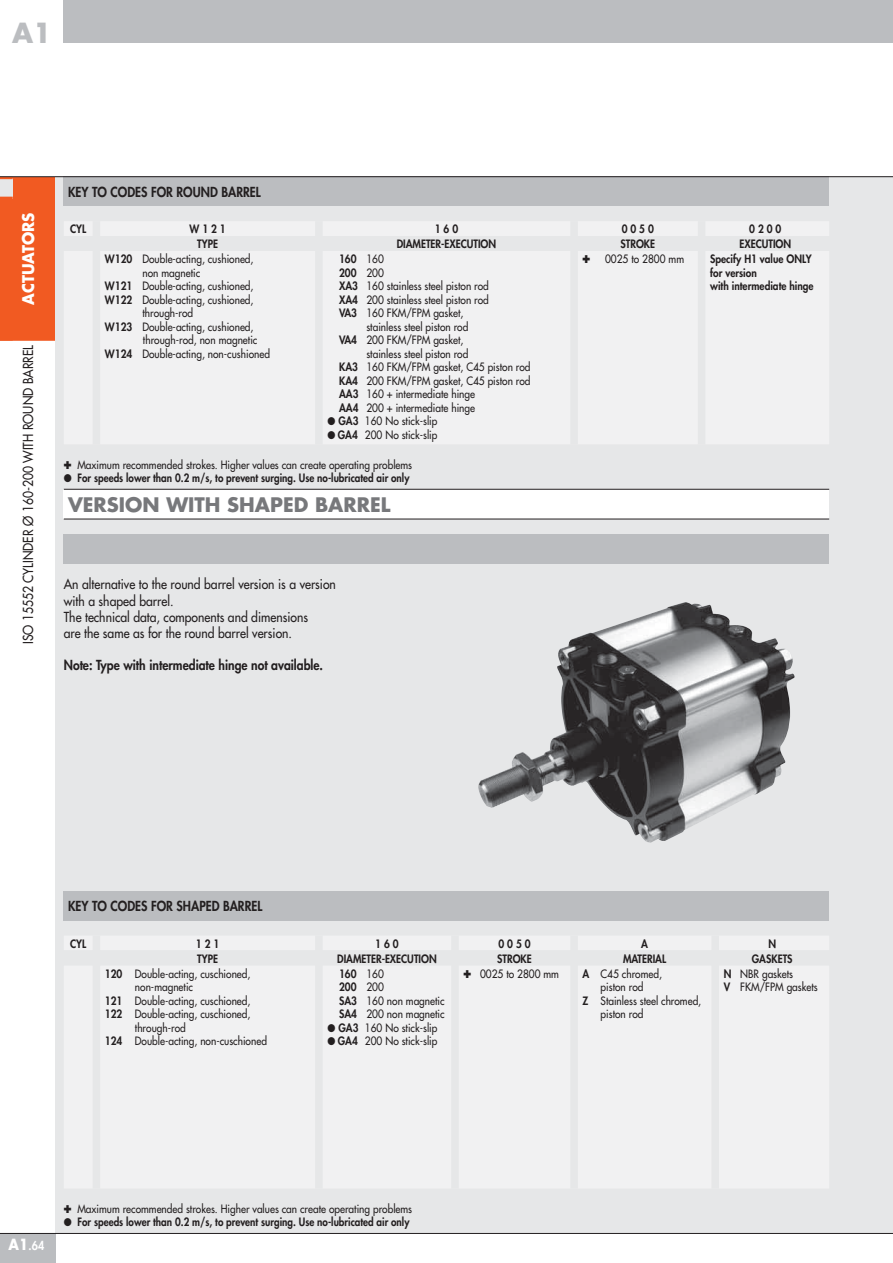
<style>
.page{position:relative;width:893px;height:1263px;background:#fff}
.page>*{position:absolute;margin:0;border:0;box-sizing:border-box;transform-origin:0 0}
.t1{font:700 27px "Futura Std";color:#bbbdc0}
.t2{font:700 19.5px "Futura Std";color:#77787b}
.t3{font:700 15.75px "Futura Std";color:#fff;scale:.95 1}
.t4{font:500 13.5px/16.2px "Futura Std";color:#231f20;scale:.9 1}
.t5{font:800 13.5px "Futura Std";color:#231f20;scale:.9 1}
.t6{font:800 12px "Futura Std";color:#fff;scale:.9 1}
.t7{font:500 11.25px/13.5px "Futura Std";color:#231f20;scale:.9 1}
.t8{font:800 11.25px/13.5px "Futura Std";color:#231f20;scale:.9 1}
.t9{font:800 11.25px "Futura Std";color:#231f20;scale:.88 1}
.s1{font-weight:800}
.s2{font-weight:500}
.s3{font-weight:700;font-size:15px}
</style>
<div class="page">
<div style="left:0;top:1233px;width:55px;height:30px;background:#bbbdc0"></div>
<div style="left:64px;top:0;width:829px;height:43px;background:#bbbdc0"></div>
<div style="left:0;top:177px;width:55px;height:165px;background:#f15a22"></div>
<hr style="left:0;top:341px;width:55px;height:3px;background:#fff">
<div style="left:0;top:178px;width:13px;height:20px;background:#e6e7e8"></div>
<svg style="left:0;top:197px;width:13px;height:2px"></svg>
<svg style="left:0;top:177px;width:13px;height:2px"></svg>
<svg style="left:0;top:340px;width:13px;height:1px"></svg>
<div style="left:55px;top:176px;width:838px;height:1057px;background:#e6e7e8"></div>
<div style="left:64px;top:176px;width:765px;height:30px;background:#bbbdc0"></div>
<hr style="left:0;top:176px;width:893px;height:1px;background:#231f20">
<hr style="left:0;top:1233px;width:893px;height:1px;background:#231f20">
<div style="left:64px;top:222px;width:765px;height:222px;background:#f1f1f2"></div>
<div style="left:93px;top:221px;width:7px;height:15px;background:#e6e7e8"></div>
<div style="left:315px;top:221px;width:8px;height:15px;background:#e6e7e8"></div>
<div style="left:570px;top:221px;width:8px;height:15px;background:#e6e7e8"></div>
<div style="left:698px;top:221px;width:7px;height:15px;background:#e6e7e8"></div>
<div style="left:93px;top:251px;width:7px;height:193px;background:#e6e7e8"></div>
<div style="left:315px;top:251px;width:8px;height:193px;background:#e6e7e8"></div>
<div style="left:570px;top:251px;width:8px;height:193px;background:#e6e7e8"></div>
<div style="left:698px;top:251px;width:7px;height:193px;background:#e6e7e8"></div>
<div style="left:64px;top:534px;width:765px;height:29px;background:#bbbdc0"></div>
<div style="left:64px;top:891px;width:765px;height:30px;background:#bbbdc0"></div>
<div style="left:64px;top:489px;width:765px;height:30px;background:#fff"></div>
<div style="left:64px;top:936px;width:765px;height:252px;background:#f1f1f2"></div>
<div style="left:93px;top:935px;width:7px;height:15px;background:#e6e7e8"></div>
<div style="left:315px;top:935px;width:8px;height:15px;background:#e6e7e8"></div>
<div style="left:451px;top:935px;width:8px;height:15px;background:#e6e7e8"></div>
<div style="left:570px;top:935px;width:8px;height:15px;background:#e6e7e8"></div>
<div style="left:711px;top:935px;width:8px;height:15px;background:#e6e7e8"></div>
<div style="left:93px;top:965px;width:7px;height:223px;background:#e6e7e8"></div>
<div style="left:315px;top:965px;width:8px;height:223px;background:#e6e7e8"></div>
<div style="left:451px;top:965px;width:8px;height:223px;background:#e6e7e8"></div>
<div style="left:570px;top:965px;width:8px;height:223px;background:#e6e7e8"></div>
<div style="left:711px;top:965px;width:8px;height:223px;background:#e6e7e8"></div>
<hr style="left:64px;top:489px;width:765px;height:1px;background:#231f20">
<hr style="left:64px;top:519px;width:765px;height:1px;background:#231f20">
<img style="left:478px;top:602px;width:317px;height:241px">
<svg style="left:328px;top:417px;width:7px;height:8px"></svg>
<svg style="left:328px;top:431px;width:7px;height:8px"></svg>
<svg style="left:64px;top:236px;width:765px;height:27px"></svg>
<svg style="left:328px;top:1023px;width:7px;height:22px"></svg>
<svg style="left:64px;top:950px;width:765px;height:27px"></svg>
<h1 class="t1" style="left:12px;top:20px;width:41px">A1</h1>
<h3 class="t3" style="left:21px;top:305px;width:99px;rotate:-90deg">ACTUATORS</h3>
<p class="t4" style="left:21px;top:644px;width:334px;rotate:-90deg">ISO 15552 CYLINDER Ø 160-200 WITH ROUND BARREL</p>
<p class="t5" style="left:68px;top:186px;width:216px">KEY TO CODES FOR ROUND BARREL</p>
<p class="t8" style="left:70px;top:223px;width:19px">CYL</p>
<p class="t8" style="left:190px;top:223px;width:42px">W 1 2 1</p>
<p class="t8" style="left:435px;top:223px;width:28px">1 6 0</p>
<p class="t8" style="left:622px;top:223px;width:37px">0 0 5 0</p>
<p class="t8" style="left:749px;top:223px;width:37px">0 2 0 0</p>
<p class="t8" style="left:197px;top:238px;width:25px">TYPE</p>
<p class="t8" style="left:397px;top:238px;width:112px">DIAMETER-EXECUTION</p>
<p class="t8" style="left:620px;top:238px;width:40px">STROKE</p>
<p class="t8" style="left:739px;top:238px;width:59px">EXECUTION</p>
<p class="t7" style="left:105px;top:253px;width:167px"><span class="s1">W120</span> Double-acting, cushioned,</p>
<p class="t7" style="left:142px;top:267px;width:66px">non magnetic</p>
<p class="t7" style="left:105px;top:280px;width:167px"><span class="s1">W121</span> Double-acting, cushioned,</p>
<p class="t7" style="left:105px;top:294px;width:167px"><span class="s1">W122</span> Double-acting, cushioned,</p>
<p class="t7" style="left:142px;top:307px;width:58px">through-rod</p>
<p class="t7" style="left:105px;top:321px;width:167px"><span class="s1">W123</span> Double-acting, cushioned,</p>
<p class="t7" style="left:143px;top:334px;width:129px">through-rod, non magnetic</p>
<p class="t7" style="left:105px;top:348px;width:185px"><span class="s1">W124</span> Double-acting, non-cushioned</p>
<p class="t7" style="left:605px;top:253px;width:89px">0025 to 2800 mm</p>
<p class="t8" style="left:710px;top:253px;width:117px">Specify H1 value ONLY for version<br>with intermediate hinge</p>
<p class="t8" style="left:339px;top:253px;width:51px">160 <span class="s2">160</span></p>
<p class="t8" style="left:339px;top:267px;width:51px">200 <span class="s2">200</span></p>
<p class="t7" style="left:339px;top:280px;width:168px"><span class="s1">XA3</span> 160 stainless steel piston rod</p>
<p class="t7" style="left:339px;top:294px;width:168px"><span class="s1">XA4</span> 200 stainless steel piston rod</p>
<p class="t7" style="left:339px;top:307px;width:140px"><span class="s1">VA3</span> 160 FKM/FPM gasket,</p>
<p class="t7" style="left:366px;top:321px;width:115px">stainless steel piston rod</p>
<p class="t7" style="left:339px;top:334px;width:140px"><span class="s1">VA4</span> 200 FKM/FPM gasket,</p>
<p class="t7" style="left:366px;top:348px;width:115px">stainless steel piston rod</p>
<p class="t7" style="left:339px;top:361px;width:214px"><span class="s1">KA3</span> 160 FKM/FPM gasket, C45 piston rod</p>
<p class="t7" style="left:339px;top:375px;width:214px"><span class="s1">KA4</span> 200 FKM/FPM gasket, C45 piston rod</p>
<p class="t7" style="left:339px;top:388px;width:153px"><span class="s1">AA3</span> 160 + intermediate hinge</p>
<p class="t7" style="left:339px;top:402px;width:153px"><span class="s1">AA4</span> 200 + intermediate hinge</p>
<p class="t7" style="left:338px;top:415px;width:112px"><span class="s1">GA3</span> 160 No stick-slip</p>
<p class="t7" style="left:338px;top:429px;width:112px"><span class="s1">GA4</span> 200 No stick-slip</p>
<p class="t7" style="left:77px;top:458px;width:374px">Maximum recommended strokes. Higher values can create operating problems</p>
<p class="t9" style="left:78px;top:473px;width:379px">For speeds lower than 0.2 m/s, to prevent surging. Use no-lubricated air only</p>
<h2 class="t2" style="left:68px;top:496px;width:324px">VERSION WITH SHAPED BARREL</h2>
<p class="t4" style="left:64px;top:577px;width:304px">An alternative to the round barrel version is a version with a shaped barrel.<br>The technical data, components and dimensions<br>are the same as for the round barrel version.</p>
<p class="t5" style="left:64px;top:659px;width:290px">Note: Type with intermediate hinge not available.</p>
<p class="t5" style="left:68px;top:900px;width:217px">KEY TO CODES FOR SHAPED BARREL</p>
<p class="t8" style="left:70px;top:937px;width:19px">CYL</p>
<p class="t8" style="left:196px;top:937px;width:28px">1 2 1</p>
<p class="t8" style="left:375px;top:937px;width:28px">1 6 0</p>
<p class="t8" style="left:498px;top:937px;width:37px">0 0 5 0</p>
<p class="t8" style="left:641px;top:937px;width:9px">A</p>
<p class="t8" style="left:768px;top:937px;width:10px">N</p>
<p class="t8" style="left:197px;top:952px;width:25px">TYPE</p>
<p class="t8" style="left:337px;top:952px;width:112px">DIAMETER-EXECUTION</p>
<p class="t8" style="left:497px;top:952px;width:40px">STROKE</p>
<p class="t8" style="left:623px;top:952px;width:49px">MATERIAL</p>
<p class="t8" style="left:752px;top:952px;width:47px">GASKETS</p>
<p class="t7" style="left:105px;top:967px;width:163px"><span class="s1">120</span> Double-acting, cuschioned,</p>
<p class="t7" style="left:135px;top:981px;width:66px">non-magnetic</p>
<p class="t7" style="left:105px;top:994px;width:163px"><span class="s1">121</span> Double-acting, cuschioned,</p>
<p class="t7" style="left:105px;top:1008px;width:163px"><span class="s1">122</span> Double-acting, cuschioned,</p>
<p class="t7" style="left:135px;top:1021px;width:58px">through-rod</p>
<p class="t7" style="left:105px;top:1035px;width:182px"><span class="s1">124</span> Double-acting, non-cuschioned</p>
<p class="t7" style="left:338px;top:967px;width:120px"><span class="s1">160</span> 160<br><span class="s1">200</span> 200<br><span class="s1">SA3</span> 160 non magnetic<br><span class="s1">SA4</span> 200 non magnetic<br><span class="s1">GA3</span> 160 No stick-slip<br><span class="s1">GA4</span> 200 No stick-slip</p>
<p class="t7" style="left:480px;top:967px;width:89px">0025 to 2800 mm</p>
<p class="t7" style="left:583px;top:967px;width:90px"><span class="s1">A</span> C45 chromed,</p>
<p class="t7" style="left:724px;top:967px;width:106px"><span class="s1">N</span> NBR gaskets<br><span class="s1">V</span> FKM/FPM gaskets</p>
<p class="t7" style="left:601px;top:981px;width:49px">piston rod</p>
<p class="t7" style="left:583px;top:994px;width:133px"><span class="s1">Z</span> Stainless steel chromed,</p>
<p class="t7" style="left:601px;top:1008px;width:49px">piston rod</p>
<p class="t6" style="left:9px;top:1240px;width:41px"><span class="s3">A1</span>.64</p>
<p class="t7" style="left:77px;top:1203px;width:374px">Maximum recommended strokes. Higher values can create operating problems</p>
<p class="t9" style="left:78px;top:1217px;width:379px">For speeds lower than 0.2 m/s, to prevent surging. Use no-lubricated air only</p>
</div>
